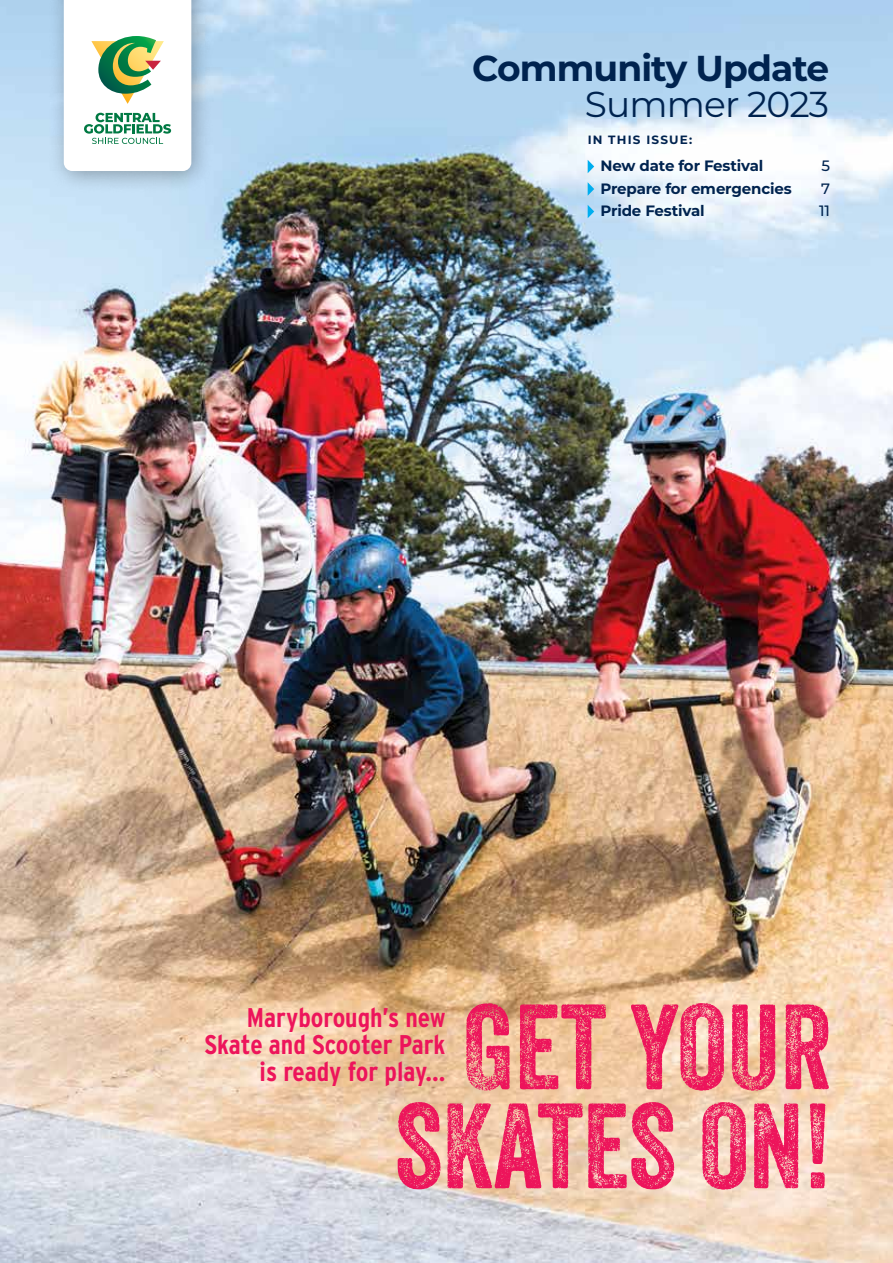
<style>
.page{position:relative;width:893px;height:1263px;background:#fff}
.page>*{position:absolute;margin:0;border:0;box-sizing:border-box;transform-origin:0 0}
.t1{font:117px/99px "Veneer Three";color:#ed145b;text-align:center}
.t2{font:700 36px "Montserrat";letter-spacing:-.025em;color:#00234f}
.t3{font:36px "Montserrat";letter-spacing:-.025em;color:#00234f}
.t4{font:700 27px/27px "Interstate Condensed";color:#ed145b;text-align:right}
.t5{font:700 15px "Montserrat";letter-spacing:-.01em;color:#00234f}
.t6{font:500 15px "Montserrat";color:#00234f}
.t7{font:700 12px "Montserrat";letter-spacing:.1em;color:#00234f}
</style>
<div class="page">
<img style="left:0;top:0;width:893px;height:1263px">
<div style="left:47px;top:0;width:167px;height:193px;background:#000;opacity:.3"></div>
<svg style="left:64px;top:0;width:127px;height:171px"></svg>
<svg style="left:588px;top:160px;width:6px;height:13px"></svg>
<svg style="left:588px;top:182px;width:6px;height:14px"></svg>
<svg style="left:588px;top:205px;width:6px;height:13px"></svg>
<h2 class="t2" style="left:472px;top:42px;width:358px">Community Update</h2>
<h2 class="t3" style="left:585px;top:79px;width:246px">Summer 2023</h2>
<p class="t7" style="left:588px;top:131px;width:106px">IN THIS ISSUE:</p>
<p class="t5" style="left:600px;top:155px;width:164px">New date for Festival</p>
<p class="t6" style="left:821px;top:155px;width:10px">5</p>
<p class="t5" style="left:600px;top:177px;width:193px">Prepare for emergencies</p>
<p class="t6" style="left:821px;top:178px;width:10px">7</p>
<p class="t5" style="left:600px;top:200px;width:106px">Pride Festival</p>
<p class="t6" style="left:819px;top:200px;width:12px">11</p>
<h1 class="t1" style="left:394px;top:997px;width:439px">GET YOUR<br>SKATES ON!</h1>
<h3 class="t4" style="left:204px;top:1003px;width:243px">Maryborough’s new<br>Skate and Scooter Park is ready for play...</h3>
</div>
